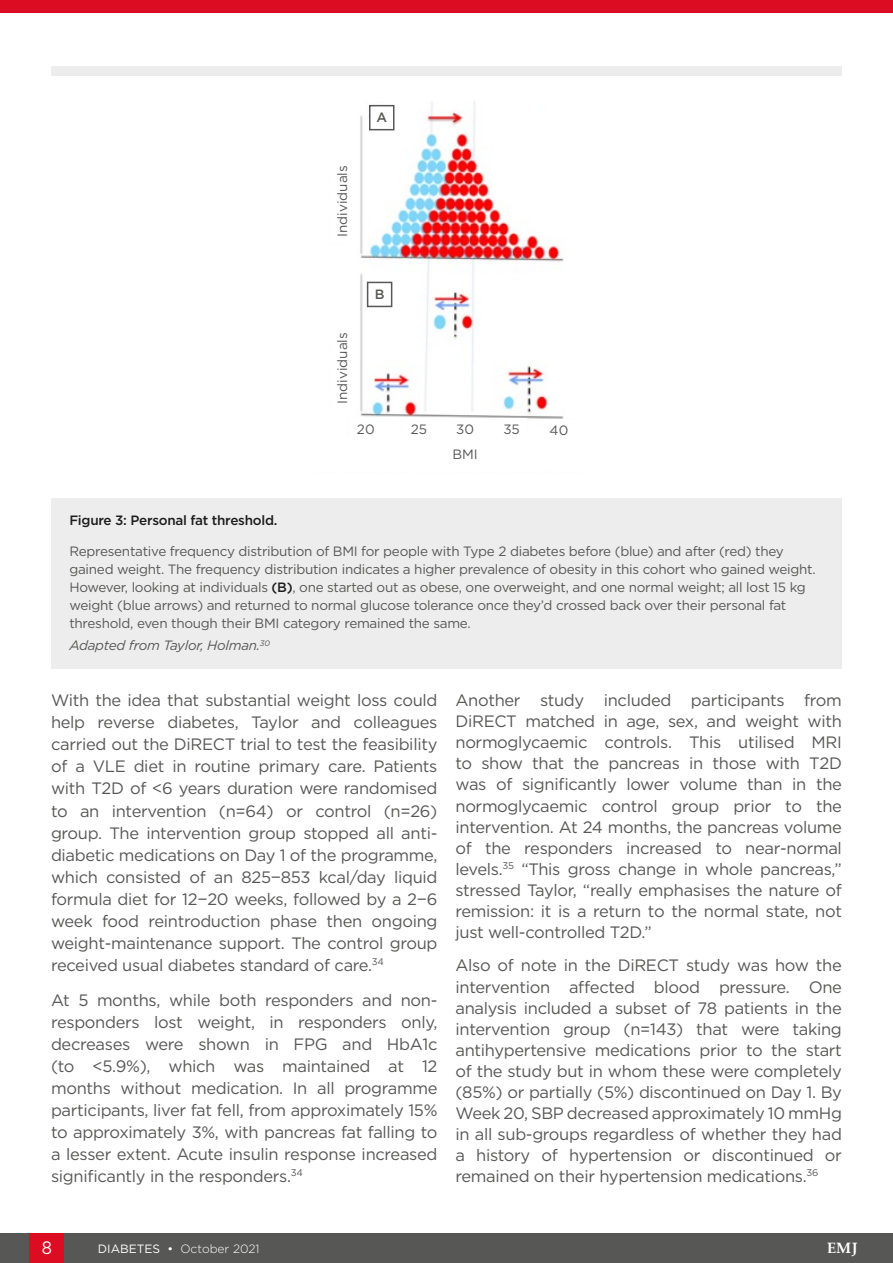
<style>
.page{position:relative;width:893px;height:1263px;background:#fff}
.page>*{position:absolute;margin:0;border:0;box-sizing:border-box;transform-origin:0 0}
.t1{font:18px "Gotham";color:#fff;scale:.9 1}
.Body_Text__Justifica{font:16.5px/21px "Gotham";letter-spacing:-.02em;color:#575756;text-align:justify}
.t2{font:700 15px "Palatino Linotype";color:#fff}
.t3{font:13.5px/18px "Gotham";letter-spacing:-.02em;color:#575756}
.t4{font:500 13.5px "Gotham";letter-spacing:-.02em;color:#1d1d1d}
.t5{font:italic 13.5px "Gotham";letter-spacing:-.02em;color:#575756}
.t6{font:13.5px "Gotham";color:#575756}
.t7{font:500 13.5px "Gotham";color:#575756}
.t8{font:300 12px "Gotham";color:#fff}
.s1{font-weight:500;color:#1d1d1d}
.s2{font-weight:400}
</style>
<div class="page">
<div style="left:0;top:0;width:893px;height:13px;background:#dc0c23"></div>
<div style="left:0;top:1233px;width:893px;height:30px;background:#575756"></div>
<div style="left:30px;top:1233px;width:34px;height:30px;background:#dc0c23"></div>
<div style="left:51px;top:67px;width:791px;height:9px;background:#ededed"></div>
<div style="left:51px;top:498px;width:791px;height:170px;background:#ededed"></div>
<img style="left:360px;top:102px;width:204px;height:317px">
<div style="left:370px;top:106px;width:24px;height:24px;background:#fff"></div>
<div style="left:369px;top:105px;width:25px;height:25px;border:2px solid #575756"></div>
<div style="left:368px;top:282px;width:24px;height:24px;background:#fff"></div>
<div style="left:367px;top:282px;width:25px;height:25px;border:2px solid #575756"></div>
<div style="left:351px;top:418px;width:30px;height:23px;background:#fff"></div>
<div style="left:404px;top:418px;width:30px;height:23px;background:#fff"></div>
<div style="left:450px;top:418px;width:30px;height:23px;background:#fff"></div>
<div style="left:496px;top:418px;width:31px;height:23px;background:#fff"></div>
<p class="t6" style="left:334px;top:237px;width:73px;rotate:-90deg">Individuals</p>
<p class="t7" style="left:376px;top:109px;width:12px">A</p>
<p class="t7" style="left:375px;top:286px;width:11px">B</p>
<p class="t6" style="left:334px;top:404px;width:73px;rotate:-90deg">Individuals</p>
<p class="t3" style="left:357px;top:420px;width:19px">20</p>
<p class="t3" style="left:411px;top:420px;width:18px">25</p>
<p class="t3" style="left:456px;top:420px;width:19px">30</p>
<p class="t3" style="left:503px;top:420px;width:18px">35</p>
<p class="t3" style="left:550px;top:421px;width:20px">40</p>
<p class="t3" style="left:452px;top:445px;width:27px">BMI</p>
<p class="t4" style="left:69px;top:512px;width:210px">Figure 3: Personal fat threshold.</p>
<p class="t3" style="left:69px;top:542px;width:748px">Representative frequency distribution of BMI for people with Type 2 diabetes before (blue) and after (red) they gained weight. The frequency distribution indicates a higher prevalence of obesity in this cohort who gained weight.<br>However, looking at individuals <span class="s1">(B)</span>, one started out as obese, one overweight, and one normal weight; all lost 15 kg weight (blue arrows) and returned to normal glucose tolerance once they’d crossed back over their personal fat threshold, even though their BMI category remained the same.</p>
<p class="t5" style="left:69px;top:637px;width:202px">Adapted from Taylor, Holman.<sup>30</sup></p>
<p class="Body_Text__Justifica" style="left:51px;top:689px;width:388px;line-height:22px">With the idea that substantial weight loss could help reverse diabetes, Taylor and colleagues carried out the DiRECT trial to test the feasibility of a VLE diet in routine primary care. Patients with T2D of &lt;6 years duration were randomised to an intervention (n=64) or control (n=26) group. The intervention group stopped all anti&shy;diabetic medications on Day 1 of the programme, which consisted of an 825−853 kcal/day liquid formula diet for 12−20 weeks, followed by a 2−6 week food reintroduction phase then ongoing weight-maintenance support. The control group received usual diabetes standard of care.<sup>34</sup></p>
<p class="Body_Text__Justifica" style="left:51px;top:988px;width:388px;line-height:22px">At 5 months, while both responders and non&shy;responders lost weight, in responders only, decreases were shown in FPG and HbA1c (to &lt;5.9%), which was maintained at 12 months without medication. In all programme participants, liver fat fell, from approximately 15% to approximately 3%, with pancreas fat falling to a lesser extent. Acute insulin response increased significantly in the responders.<sup>34</sup></p>
<p class="Body_Text__Justifica" style="left:455px;top:690px;width:388px">Another study included participants from DiRECT matched in age, sex, and weight with normoglycaemic controls. This utilised MRI to show that the pancreas in those with T2D was of significantly lower volume than in the normoglycaemic control group prior to the intervention. At 24 months, the pancreas volume of the responders increased to near-normal levels.<sup>35</sup> “This gross change in whole pancreas,” stressed Taylor, “really emphasises the nature of remission: it is a return to the normal state, not just well-controlled T2D.”</p>
<p class="Body_Text__Justifica" style="left:455px;top:955px;width:388px">Also of note in the DiRECT study was how the intervention affected blood pressure. One analysis included a subset of 78 patients in the intervention group (n=143) that were taking antihypertensive medications prior to the start of the study but in whom these were completely (85%) or partially (5%) discontinued on Day 1. By Week 20, SBP decreased approximately 10 mmHg in all sub-groups regardless of whether they had a history of hypertension or discontinued or remained on their hypertension medications.<sup>36</sup></p>
<p class="t1" style="left:42px;top:1236px;width:13px">8</p>
<p class="t8" style="left:98px;top:1241px;width:163px"><span class="s2">DIABETES •</span> October 2021</p>
<p class="t2" style="left:827px;top:1238px;width:32px">EMJ</p>
</div>
